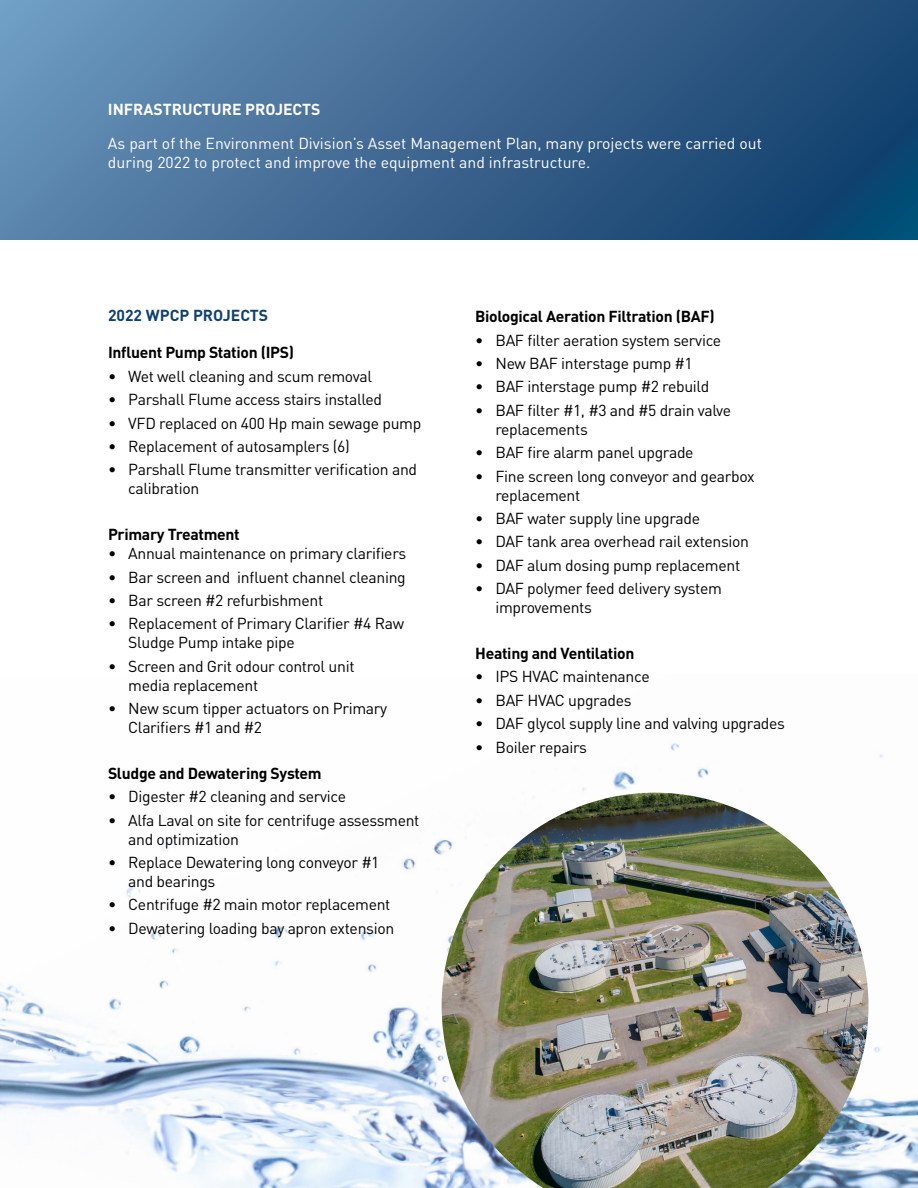
<style>
.page{position:relative;width:918px;height:1188px;background:#fff}
.page>*{position:absolute;margin:0;border:0;box-sizing:border-box;transform-origin:0 0}
.t1{font:15.75px/18.9px "DIN";letter-spacing:-.02em;color:#000}
.t2{font:15.75px/18.9px "DIN";color:#fff}
.t3{font:700 15.75px "DIN";letter-spacing:-.02em;color:#000}
.t4{font:700 15.75px "DIN";color:#fff}
.t5{font:700 15.75px "DIN";color:#10416e}
</style>
<div class="page">
<img style="left:0;top:743px;width:918px;height:445px">
<svg style="left:0;top:0;width:917px;height:240px;background:#3c6791"></svg>
<img style="left:917px;top:0;width:1px;height:240px">
<img style="left:442px;top:793px;width:426px;height:395px">
<p class="t4" style="left:108px;top:99px;width:214px">INFRASTRUCTURE PROJECTS</p>
<p class="t2" style="left:108px;top:134px;width:655px">As part of the Environ ent Division’s Asset Manage ent Plan, any projects were carried out during 2022 to protect and i prove the equip ent and infrastructure.</p>
<h2 class="t5" style="left:108px;top:305px;width:162px">2022 WPCP PROJECTS</h2>
<p class="t3" style="left:108px;top:342px;width:188px">Infuent Pump Station (IPS)</p>
<p class="t1" style="left:108px;top:366px;width:266px">• Wet well cleaning and scu re oval</p>
<p class="t1" style="left:108px;top:390px;width:276px">• Parshall Flu e access stairs installed</p>
<p class="t1" style="left:108px;top:413px;width:315px">• VFD replaced on 400 Hp ain sewage pu p</p>
<p class="t1" style="left:108px;top:437px;width:243px">• Replace ent of autosa plers (6)</p>
<p class="t1" style="left:128px;top:460px;width:290px;text-indent:-20px">• Parshall Flu e trans itter verifcation and calibration</p>
<p class="t3" style="left:108px;top:524px;width:133px">P ima y T eatment</p>
<p class="t1" style="left:108px;top:544px;width:300px">• Annual aintenance on pri ary clarifers</p>
<p class="t1" style="left:108px;top:567px;width:299px">• Bar screen and infuent channel cleaning</p>
<p class="t1" style="left:108px;top:591px;width:217px">• Bar screen #2 refurbish ent</p>
<p class="t1" style="left:128px;top:614px;width:277px;text-indent:-20px">• Replace ent of Pri ary Clarifer #4 Raw<br>Sludge Pu p intake pipe</p>
<p class="t1" style="left:142px;top:656px;width:214px;text-indent:-34px">• Screen and Grit odour control unit edia replace ent</p>
<p class="t1" style="left:128px;top:699px;width:261px;text-indent:-20px">• New scu tipper actuators on Pri ary<br>Clarifers #1 and #2</p>
<p class="t3" style="left:108px;top:763px;width:215px">Sludge and Dewate ing System</p>
<p class="t1" style="left:108px;top:787px;width:240px">• Digester #2 cleaning and service</p>
<p class="t1" style="left:128px;top:810px;width:293px;text-indent:-20px">• Alfa Laval on site for centrifuge assess ent and opti ization</p>
<p class="t1" style="left:128px;top:852px;width:253px;text-indent:-20px">• Replace Dewatering long conveyor #1 and bearings</p>
<p class="t1" style="left:108px;top:895px;width:284px">• Centrifuge #2 ain otor replace ent</p>
<p class="t1" style="left:108px;top:918px;width:288px">• Dewatering loading bay apron extension</p>
<p class="t3" style="left:475px;top:306px;width:241px">Biological Ae ation Filt ation (BAF)</p>
<p class="t1" style="left:475px;top:330px;width:247px">• BAF flter aeration syste service</p>
<p class="t1" style="left:475px;top:354px;width:219px">• New BAF interstage pu p #1</p>
<p class="t1" style="left:475px;top:377px;width:236px">• BAF interstage pu p #2 rebuild</p>
<p class="t1" style="left:495px;top:400px;width:237px;text-indent:-20px">• BAF flter #1, #3 and #5 drain valve replace ents</p>
<p class="t1" style="left:475px;top:443px;width:220px">• BAF fre alar panel upgrade</p>
<p class="t1" style="left:495px;top:466px;width:261px;text-indent:-20px">• Fine screen long conveyor and gearbox replace ent</p>
<p class="t1" style="left:475px;top:508px;width:226px">• BAF water supply line upgrade</p>
<p class="t1" style="left:475px;top:532px;width:275px">• DAF tank area overhead rail extension</p>
<p class="t1" style="left:475px;top:555px;width:267px">• DAF alu dosing pu p replace ent</p>
<p class="t1" style="left:495px;top:579px;width:214px;text-indent:-20px">• DAF poly er feed delivery syste i prove ents</p>
<p class="t3" style="left:475px;top:643px;width:161px">Heating and Ventilation</p>
<p class="t1" style="left:475px;top:667px;width:176px">• IPS HVAC aintenance</p>
<p class="t1" style="left:475px;top:690px;width:158px">• BAF HVAC upgrades</p>
<p class="t1" style="left:475px;top:714px;width:311px">• DAF glycol supply line and valving upgrades</p>
<p class="t1" style="left:475px;top:737px;width:113px">• Boiler repairs</p>
</div>
